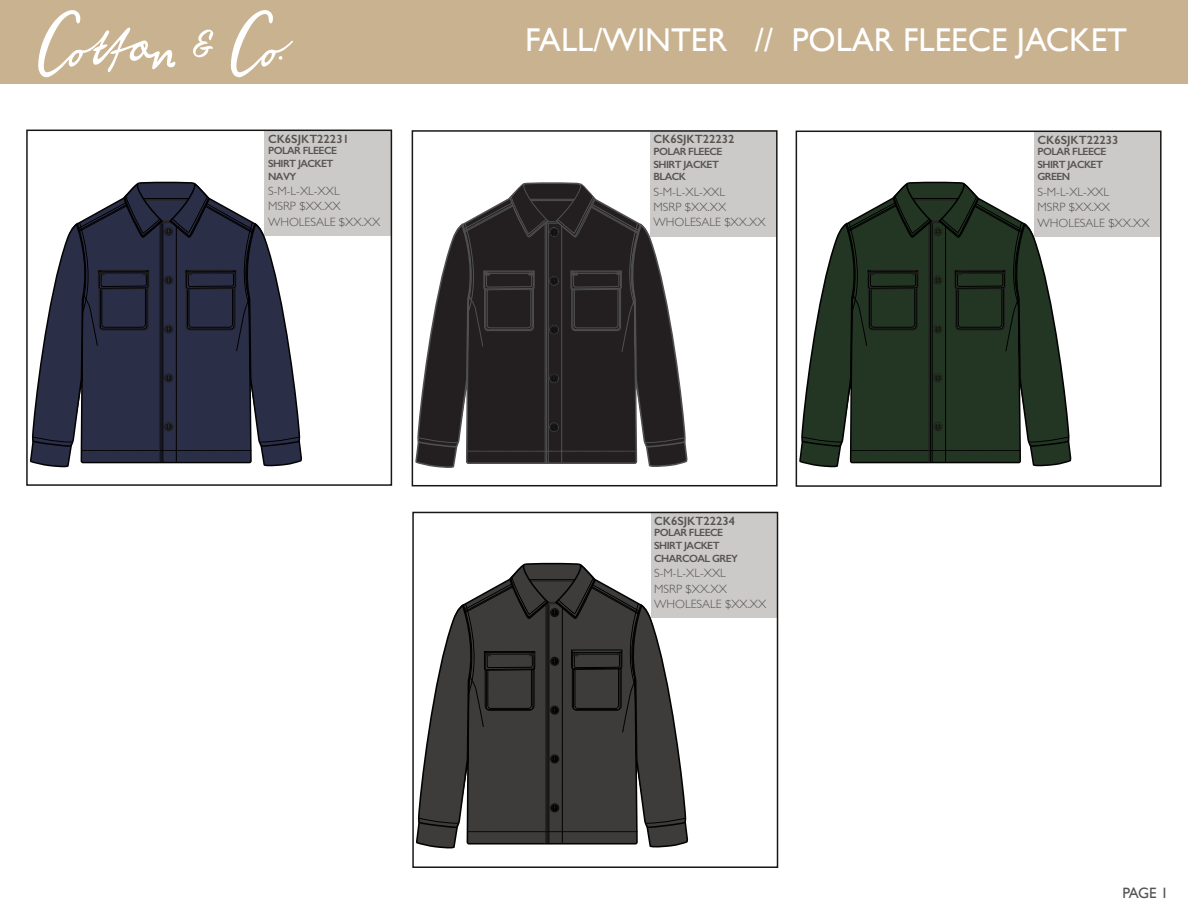
<style>
.page{position:relative;width:1188px;height:918px;background:#fff}
.page>*{position:absolute;margin:0;border:0;box-sizing:border-box;transform-origin:0 0}
.t1{font:33px "Gill Sans";color:#fff}
.t2{font:15px "Gill Sans";color:#565351}
.t3{font:300 12px/15.5px "Gill Sans";color:#565351}
.t4{font:600 12px "Gill Sans";color:#565351}
.t5{font:600 10.5px/12.6px "Gill Sans";letter-spacing:-.055em;color:#565351}
</style>
<div class="page">
<div style="left:0;top:0;width:1188px;height:84px;background:#c9b28f"></div>
<div style="left:264px;top:130px;width:127px;height:105px;background:#cccac9"></div>
<div style="left:26px;top:130px;width:366px;height:356px;border:2px solid #171717"></div>
<svg style="left:29px;top:10px;width:274px;height:476px"></svg>
<svg style="left:32px;top:181px;width:269px;height:282px"></svg>
<svg style="left:801px;top:181px;width:269px;height:282px"></svg>
<div style="left:650px;top:131px;width:127px;height:105px;background:#cccac9"></div>
<div style="left:412px;top:130px;width:366px;height:356px;border:2px solid #171717"></div>
<div style="left:1034px;top:131px;width:127px;height:105px;background:#cccac9"></div>
<div style="left:796px;top:131px;width:366px;height:356px;border:2px solid #171717"></div>
<svg style="left:415px;top:182px;width:274px;height:667px"></svg>
<svg style="left:418px;top:563px;width:269px;height:282px"></svg>
<div style="left:651px;top:512px;width:127px;height:106px;background:#cccac9"></div>
<div style="left:412px;top:512px;width:366px;height:356px;border:2px solid #171717"></div>
<p class="t4" style="left:268px;top:131px;width:82px">CK6SJKT22231</p>
<p class="t5" style="left:268px;top:144px;width:70px">POLAR FLEECE<br>SHIRT JACKET<br>NAVY</p>
<p class="t3" style="left:268px;top:183px;width:114px">S-M-L-XL-XXL<br>MSRP $XX.XX<br>WHOLESALE $XX.XX</p>
<h1 class="t1" style="left:525px;top:21px;width:603px">FALL/WINTER // POLAR FLEECE JACKET</h1>
<p class="t4" style="left:654px;top:132px;width:82px">CK6SJKT22232</p>
<p class="t5" style="left:654px;top:145px;width:70px">POLAR FLEECE<br>SHIRT JACKET<br>BLACK</p>
<p class="t3" style="left:654px;top:183px;width:114px">S-M-L-XL-XXL<br>MSRP $XX.XX<br>WHOLESALE $XX.XX</p>
<p class="t4" style="left:654px;top:514px;width:82px">CK6SJKT22234</p>
<p class="t5" style="left:654px;top:527px;width:85px">POLAR FLEECE<br>SHIRT JACKET<br>CHARCOAL GREY</p>
<p class="t3" style="left:654px;top:565px;width:114px">S-M-L-XL-XXL<br>MSRP $XX.XX<br>WHOLESALE $XX.XX</p>
<p class="t4" style="left:1038px;top:132px;width:82px">CK6SJKT22233</p>
<p class="t5" style="left:1038px;top:145px;width:70px">POLAR FLEECE<br>SHIRT JACKET<br>GREEN</p>
<p class="t3" style="left:1038px;top:184px;width:114px">S-M-L-XL-XXL<br>MSRP $XX.XX<br>WHOLESALE $XX.XX</p>
<p class="t2" style="left:1122px;top:884px;width:48px">PAGE 1</p>
</div>
